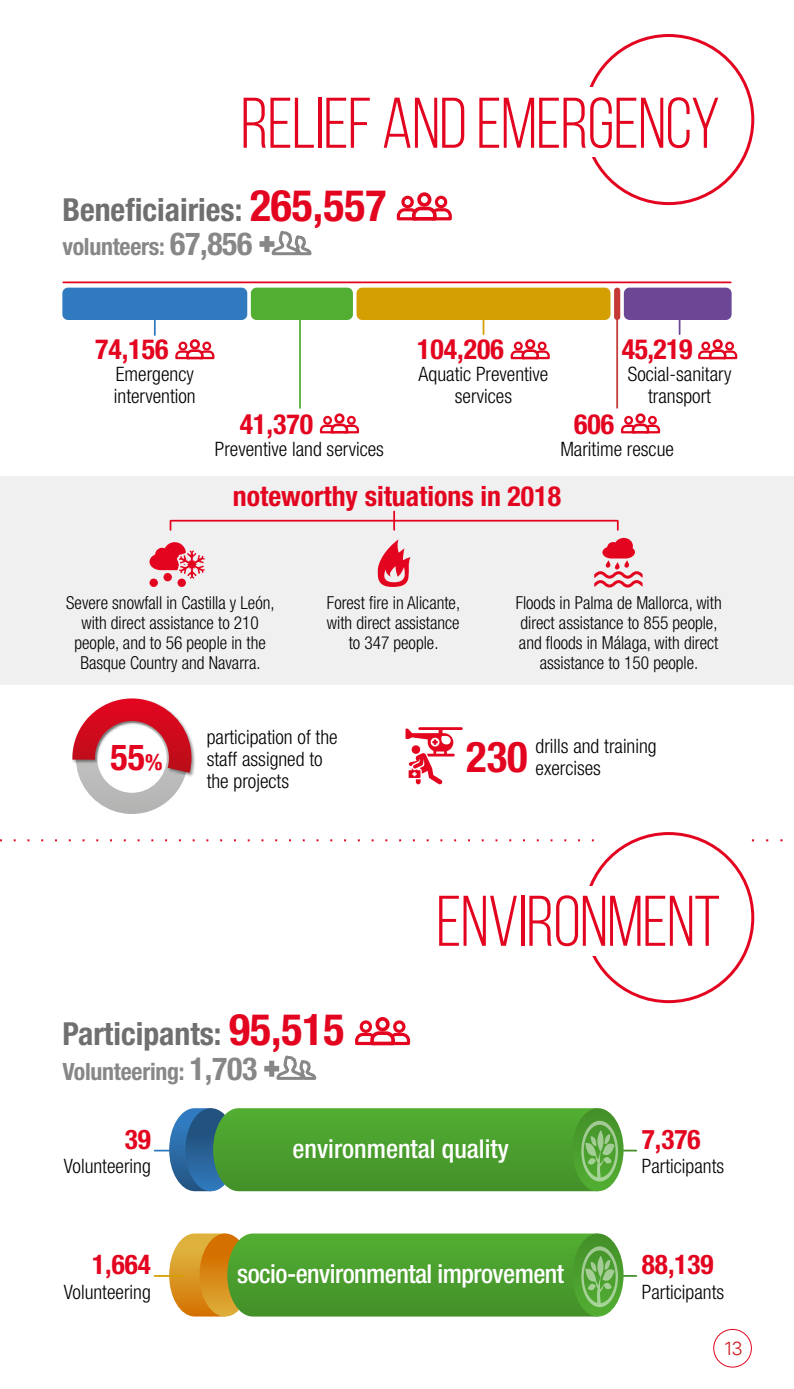
<style>
.page{position:relative;width:794px;height:1389px;background:#fff}
.page>*{position:absolute;margin:0;border:0;box-sizing:border-box;transform-origin:0 0}
.t1{font:71.4px "Bebas Neue";letter-spacing:-.01em;color:#e30520}
.t2{font:700 condensed 36px "Helvetica Neue";color:#e30520}
.t3{font:700 condensed 31.8px "Helvetica Neue";color:#706f6f}
.t4{font:700 condensed 27.8px "Helvetica Neue";color:#e30520}
.t5{font:700 condensed 27.2px "Helvetica Neue";color:#e30520}
.t6{font:500 condensed 26px "Helvetica Neue";letter-spacing:-.02em;color:#fff}
.t7{font:500 condensed 26px "Helvetica Neue";color:#fff}
.t8{font:700 condensed 23.8px "Helvetica Neue";letter-spacing:-.01em;color:#878787}
.t9{font:300 condensed 19.8px/21.8px "Helvetica Neue";color:#000}
.t10{font:300 19.8px "SF Compact Display";color:#cd171a}
.t11{font:300 condensed 17.8px/19.8px "Helvetica Neue";color:#000;text-align:center}
.s1{font-size:43.6px;color:#e30520}
.s2{font-size:31.8px}
.s3{font-size:22.4px}
.s4{font-weight:700;font-size:42.6px;color:#e30520}
</style>
<div class="page">
<div style="left:713px;top:1329px;width:39px;height:39px;border:1px solid #e30520;border-radius:50%"></div>
<div style="left:0;top:476px;width:794px;height:208px;background:#f0f0f0"></div>
<div style="left:323px;top:416px;width:9px;height:9px;border:2px solid #e30520;border-radius:50%"></div>
<div style="left:347px;top:416px;width:9px;height:9px;border:2px solid #e30520;border-radius:50%"></div>
<svg style="left:319px;top:422px;width:41px;height:12px"></svg>
<div style="left:334px;top:413px;width:10px;height:11px;border:3px solid #e30520;border-radius:50%"></div>
<div style="left:251px;top:288px;width:102px;height:32px;background:#52ae32;border-radius:6px"></div>
<hr style="left:299px;top:304px;width:2px;height:104px;background:#52ae32">
<div style="left:178px;top:342px;width:9px;height:9px;border:2px solid #e30520;border-radius:50%"></div>
<div style="left:202px;top:342px;width:9px;height:9px;border:2px solid #e30520;border-radius:50%"></div>
<svg style="left:175px;top:343px;width:40px;height:17px"></svg>
<div style="left:191px;top:340px;width:8px;height:8px;background:#fff;border-radius:50%"></div>
<div style="left:190px;top:339px;width:10px;height:10px;border:3px solid #e30520;border-radius:50%"></div>
<div style="left:62px;top:288px;width:185px;height:32px;background:#307abf;border-radius:6px"></div>
<hr style="left:154px;top:309px;width:2px;height:26px;background:#307abf">
<div style="left:514px;top:342px;width:9px;height:9px;border:2px solid #e30520;border-radius:50%"></div>
<div style="left:538px;top:342px;width:8px;height:9px;border:2px solid #e30520;border-radius:50%"></div>
<svg style="left:510px;top:343px;width:40px;height:17px"></svg>
<div style="left:526px;top:340px;width:8px;height:8px;background:#fff;border-radius:50%"></div>
<div style="left:525px;top:339px;width:10px;height:10px;border:3px solid #e30520;border-radius:50%"></div>
<div style="left:356px;top:288px;width:254px;height:32px;background:#d49f00;border-radius:6px"></div>
<hr style="left:482px;top:309px;width:2px;height:25px;background:#d49f00">
<div style="left:614px;top:288px;width:6px;height:32px;background:#c53a37;border-radius:3px"></div>
<div style="left:624px;top:416px;width:9px;height:9px;border:2px solid #e30520;border-radius:50%"></div>
<div style="left:648px;top:416px;width:9px;height:9px;border:2px solid #e30520;border-radius:50%"></div>
<svg style="left:620px;top:422px;width:41px;height:12px"></svg>
<div style="left:635px;top:413px;width:10px;height:11px;border:3px solid #e30520;border-radius:50%"></div>
<hr style="left:616px;top:304px;width:2px;height:104px;background:#c53a37">
<div style="left:701px;top:342px;width:9px;height:9px;border:2px solid #e30520;border-radius:50%"></div>
<div style="left:725px;top:342px;width:9px;height:9px;border:2px solid #e30520;border-radius:50%"></div>
<svg style="left:698px;top:348px;width:40px;height:12px"></svg>
<div style="left:712px;top:339px;width:10px;height:10px;border:3px solid #e30520;border-radius:50%"></div>
<div style="left:624px;top:288px;width:107px;height:32px;background:#6c4796;border-radius:6px"></div>
<hr style="left:678px;top:309px;width:2px;height:25px;background:#6c4796">
<hr style="left:63px;top:281px;width:667px;height:2px;background:#e30520">
<svg style="left:0;top:839px;width:594px;height:2px"></svg>
<svg style="left:752px;top:839px;width:31px;height:2px"></svg>
<svg style="left:259px;top:231px;width:53px;height:25px"></svg>
<svg style="left:264px;top:1055px;width:53px;height:25px"></svg>
<div style="left:401px;top:196px;width:13px;height:12px;border:3px solid #e30520;border-radius:50%"></div>
<div style="left:435px;top:196px;width:12px;height:12px;border:3px solid #e30520;border-radius:50%"></div>
<svg style="left:396px;top:205px;width:56px;height:16px"></svg>
<div style="left:417px;top:192px;width:14px;height:15px;border:4px solid #e30520;border-radius:50%"></div>
<div style="left:360px;top:1020px;width:12px;height:13px;border:3px solid #e30520;border-radius:50%"></div>
<div style="left:393px;top:1020px;width:12px;height:13px;border:3px solid #e30520;border-radius:50%"></div>
<svg style="left:355px;top:1029px;width:56px;height:17px"></svg>
<div style="left:375px;top:1017px;width:15px;height:14px;border:4px solid #e30520;border-radius:50%"></div>
<svg style="left:377px;top:539px;width:34px;height:48px"></svg>
<svg style="left:393px;top:511px;width:2px;height:19px"></svg>
<hr style="left:171px;top:520px;width:446px;height:2px;background:#e30520">
<svg style="left:149px;top:521px;width:59px;height:66px"></svg>
<svg style="left:594px;top:538px;width:48px;height:50px"></svg>
<svg style="left:624px;top:560px;width:5px;height:8px"></svg>
<div style="left:72px;top:698px;width:124px;height:79px;background:#000;opacity:.4"></div>
<svg style="left:72px;top:698px;width:119px;height:116px"></svg>
<svg style="left:405px;top:727px;width:58px;height:58px"></svg>
<hr style="left:154px;top:1275px;width:30px;height:2px;background:#d49f00">
<hr style="left:611px;top:1275px;width:25px;height:2px;background:#438f29">
<svg style="left:169px;top:1233px;width:454px;height:84px;background:#64a135"></svg>
<div style="left:581px;top:1247px;width:37px;height:60px;border:3px solid #fff;border-radius:50%"></div>
<hr style="left:154px;top:1150px;width:30px;height:1px;background:#307abf">
<svg style="left:169px;top:1108px;width:467px;height:83px;background:#539f44"></svg>
<div style="left:581px;top:1121px;width:37px;height:60px;border:3px solid #fff;border-radius:50%"></div>
<h1 class="t1" style="left:241px;top:85px;width:481px">RELIEF AND EMERGENCY</h1>
<h3 class="t3" style="left:62px;top:190px;width:325px">Beneficiairies: <span class="s1">265,557</span></h3>
<h3 class="t8" style="left:62px;top:232px;width:192px">volunteers: <span class="s2">67,856</span></h3>
<h3 class="t4" style="left:95px;top:333px;width:75px">74,156</h3>
<h3 class="t4" style="left:417px;top:333px;width:88px">104,206</h3>
<h3 class="t4" style="left:622px;top:333px;width:72px">45,219</h3>
<p class="t9" style="left:114px;top:363px;width:83px">Emergency intervention</p>
<h3 class="t4" style="left:240px;top:407px;width:75px">41,370</h3>
<p class="t9" style="left:215px;top:438px;width:170px">Preventive land services</p>
<p class="t9" style="left:418px;top:363px;width:131px;text-align:center">Aquatic Preventive services</p>
<p class="t9" style="left:628px;top:363px;width:105px;text-align:center">Social-sanitary transport</p>
<h3 class="t4" style="left:574px;top:407px;width:42px">606</h3>
<p class="t9" style="left:560px;top:438px;width:115px">Maritime rescue</p>
<h3 class="t4" style="left:233px;top:479px;width:329px">noteworthy situations in 2018</h3>
<p class="t11" style="left:66px;top:593px;width:210px">Severe snowfall in Castilla y León, with direct assistance to 210 people, and to 56 people in the<br>Basque Country and Navarra.</p>
<p class="t11" style="left:515px;top:593px;width:207px">Floods in Palma de Mallorca, with direct assistance to 855 people, and floods in Málaga, with direct assistance to 150 people.</p>
<p class="t11" style="left:327px;top:593px;width:135px">Forest fire in Alicante, with direct assistance to 347 people.</p>
<h2 class="t2" style="left:110px;top:736px;width:54px">55<span class="s3">%</span></h2>
<p class="t9" style="left:207px;top:726px;width:132px">participation of the staff assigned to the projects</p>
<p class="t9" style="left:466px;top:735px;width:192px;text-indent:69px">drills and training<br><span class="s4">230</span> exercises</p>
<h1 class="t1" style="left:436px;top:883px;width:285px">ENVIRONMENT</h1>
<h3 class="t3" style="left:62px;top:1015px;width:284px">Participants: <span class="s1">95,515</span></h3>
<h3 class="t8" style="left:62px;top:1057px;width:196px">Volunteering: <span class="s2">1,703</span></h3>
<h3 class="t5" style="left:125px;top:1123px;width:28px">39</h3>
<h3 class="t5" style="left:642px;top:1123px;width:60px">7,376</h3>
<h3 class="t7" style="left:292px;top:1133px;width:218px">environmental quality</h3>
<p class="t9" style="left:64px;top:1155px;width:89px">Volunteering</p>
<p class="t9" style="left:642px;top:1155px;width:84px">Participants</p>
<h3 class="t5" style="left:92px;top:1248px;width:60px">1,664</h3>
<p class="t9" style="left:64px;top:1281px;width:89px">Volunteering</p>
<h3 class="t6" style="left:237px;top:1258px;width:328px">socio-environmental improvement</h3>
<h3 class="t5" style="left:642px;top:1248px;width:73px">88,139</h3>
<p class="t9" style="left:642px;top:1281px;width:84px">Participants</p>
<p class="t10" style="left:724px;top:1336px;width:20px">13</p>
</div>
